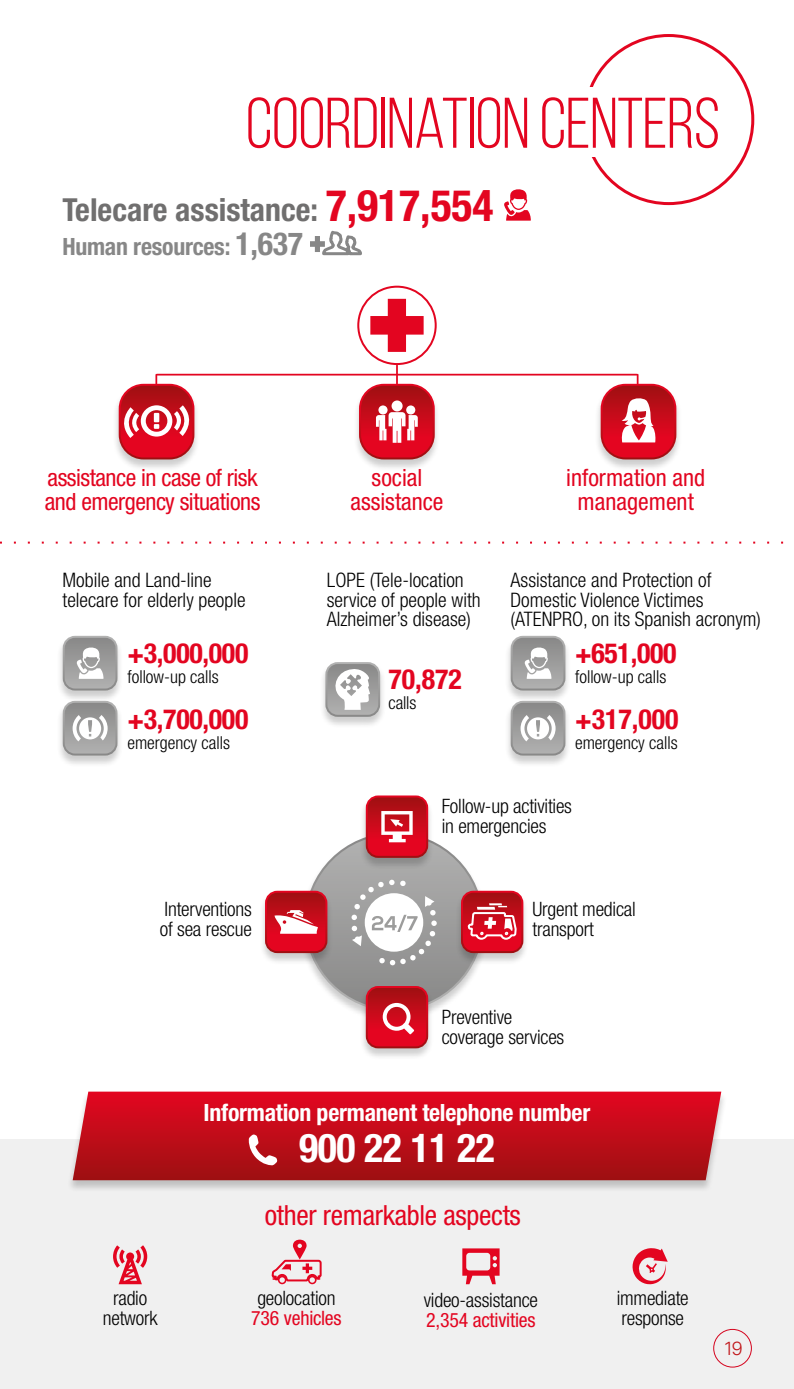
<style>
.page{position:relative;width:794px;height:1389px;background:#fff}
.page>*{position:absolute;margin:0;border:0;box-sizing:border-box;transform-origin:0 0}
.t1{font:71.4px "Bebas Neue";letter-spacing:-.01em;color:#e30520}
.t2{font:700 condensed 39.8px "Helvetica Neue";letter-spacing:-.01em;color:#fff}
.t3{font:700 condensed 31.8px "Helvetica Neue";color:#706f6f}
.t4{font:700 condensed 27.8px "Helvetica Neue";letter-spacing:-.01em;color:#e30520}
.t5{font:condensed 27.8px "Helvetica Neue";letter-spacing:-.01em;color:#e30520}
.t6{font:condensed 23.8px/23.8px "Helvetica Neue";letter-spacing:-.01em;color:#e30520;text-align:center}
.t7{font:700 condensed 23.8px "Helvetica Neue";letter-spacing:-.01em;color:#fff}
.t8{font:700 condensed 23.8px "Helvetica Neue";letter-spacing:-.01em;color:#878787}
.t9{font:300 condensed 20px/19.8px "Helvetica Neue";color:#000}
.t10{font:300 condensed 19.8px/19.8px "Helvetica Neue";letter-spacing:-.01em;color:#000}
.t11{font:condensed 19.8px "Helvetica Neue";letter-spacing:-.01em;color:#e30520}
.t12{font:300 19.8px "SF Compact Display";color:#cd171a}
.t13{font:300 condensed 17.8px "Helvetica Neue";color:#000}
.s1{font-size:43.6px;color:#e30520}
.s2{font-size:31.8px}
</style>
<div class="page">
<div style="left:0;top:1140px;width:794px;height:249px;background:#f0f0f0"></div>
<svg style="left:113px;top:1245px;width:34px;height:39px"></svg>
<svg style="left:271px;top:1240px;width:51px;height:44px"></svg>
<svg style="left:632px;top:1248px;width:35px;height:36px"></svg>
<svg style="left:462px;top:1248px;width:37px;height:36px"></svg>
<svg style="left:310px;top:230px;width:52px;height:26px"></svg>
<svg style="left:504px;top:189px;width:27px;height:32px"></svg>
<svg style="left:0;top:542px;width:784px;height:2px"></svg>
<hr style="left:157px;top:374px;width:480px;height:2px;background:#e30520">
<svg style="left:370px;top:299px;width:53px;height:53px"></svg>
<div style="left:112px;top:383px;width:88px;height:88px;background:#000;opacity:.2"></div>
<div style="left:594px;top:383px;width:88px;height:88px;background:#000;opacity:.2"></div>
<svg style="left:601px;top:375px;width:74px;height:83px"></svg>
<svg style="left:116px;top:375px;width:81px;height:83px"></svg>
<div style="left:353px;top:383px;width:87px;height:88px;background:#000;opacity:.2"></div>
<svg style="left:360px;top:365px;width:74px;height:93px"></svg>
<div style="left:357px;top:286px;width:80px;height:79px;border:2px solid #e30520;border-radius:50%"></div>
<div style="left:57px;top:635px;width:66px;height:67px;background:#000;opacity:.2"></div>
<div style="left:63px;top:636px;width:54px;height:55px;border:2px solid #fff;border-radius:11px"></div>
<svg style="left:64px;top:637px;width:52px;height:53px;background:#acacac"></svg>
<div style="left:504px;top:635px;width:67px;height:67px;background:#000;opacity:.2"></div>
<div style="left:511px;top:636px;width:54px;height:55px;border:2px solid #fff;border-radius:11px"></div>
<svg style="left:512px;top:637px;width:52px;height:53px;background:#acacac"></svg>
<div style="left:57px;top:700px;width:66px;height:67px;background:#000;opacity:.2"></div>
<div style="left:63px;top:701px;width:54px;height:55px;border:2px solid #fff;border-radius:11px"></div>
<svg style="left:64px;top:702px;width:52px;height:53px"></svg>
<div style="left:504px;top:700px;width:67px;height:67px;background:#000;opacity:.2"></div>
<div style="left:511px;top:701px;width:54px;height:55px;border:2px solid #fff;border-radius:11px"></div>
<svg style="left:512px;top:702px;width:52px;height:53px"></svg>
<div style="left:319px;top:661px;width:67px;height:67px;background:#000;opacity:.2"></div>
<div style="left:325px;top:662px;width:55px;height:55px;border:2px solid #fff;border-radius:11px"></div>
<svg style="left:326px;top:663px;width:53px;height:53px"></svg>
<div style="left:67px;top:1091px;width:660px;height:101px;background:#000;opacity:.2"></div>
<svg style="left:73px;top:1092px;width:648px;height:88px;background:#c1101d"></svg>
<svg style="left:248px;top:1134px;width:30px;height:31px"></svg>
<div style="left:298px;top:832px;width:191px;height:191px;background:#000;opacity:.2"></div>
<div style="left:306px;top:834px;width:176px;height:176px;background:linear-gradient(to bottom,#adacac,#8e8e8d);border-radius:88px"></div>
<div style="left:359px;top:795px;width:75px;height:75px;background:#000;opacity:.2"></div>
<div style="left:366px;top:795px;width:62px;height:63px;border:2px solid #fff;border-radius:11px"></div>
<div style="left:455px;top:890px;width:74px;height:75px;background:#000;opacity:.2"></div>
<div style="left:461px;top:891px;width:62px;height:62px;border:2px solid #fff;border-radius:11px"></div>
<svg style="left:462px;top:892px;width:60px;height:60px;background:#d1303e"></svg>
<svg style="left:367px;top:796px;width:60px;height:61px;background:#d12c3b"></svg>
<div style="left:259px;top:890px;width:75px;height:75px;background:#000;opacity:.2"></div>
<div style="left:265px;top:891px;width:62px;height:62px;border:2px solid #fff;border-radius:11px"></div>
<svg style="left:266px;top:892px;width:60px;height:60px;background:#d23543"></svg>
<div style="left:359px;top:985px;width:75px;height:75px;background:#000;opacity:.2"></div>
<div style="left:366px;top:986px;width:62px;height:62px;border:2px solid #fff;border-radius:11px"></div>
<svg style="left:367px;top:987px;width:60px;height:60px;background:#ce2333"></svg>
<svg style="left:351px;top:880px;width:86px;height:85px"></svg>
<h1 class="t1" style="left:246px;top:85px;width:476px">COORDINATION CENTERS</h1>
<h3 class="t3" style="left:62px;top:190px;width:433px">Telecare assistance: <span class="s1">7,917,554</span></h3>
<p class="t8" style="left:62px;top:232px;width:242px">Human resources: <span class="s2">1,637</span></p>
<p class="t6" style="left:45px;top:466px;width:217px;text-align:left">assistance in case of risk and emergency situations</p>
<p class="t6" style="left:350px;top:466px;width:95px">social assistance</p>
<p class="t6" style="left:566px;top:466px;width:140px">information and management</p>
<p class="t9" style="left:63px;top:570px;width:184px">Mobile and Land-line telecare for elderly people</p>
<h3 class="t4" style="left:127px;top:637px;width:122px">+3,000,000</h3>
<p class="t13" style="left:127px;top:666px;width:93px">follow-up calls</p>
<p class="t9" style="left:327px;top:570px;width:155px">LOPE (Tele-location service of people with<br>Alzheimer’s disease)</p>
<p class="t9" style="left:510px;top:570px;width:252px">Assistance and Protection of<br>Domestic Violence Victimes (ATENPRO, on its Spanish acronym)</p>
<p class="t13" style="left:575px;top:666px;width:93px">follow-up calls</p>
<h3 class="t4" style="left:575px;top:637px;width:103px">+651,000</h3>
<h3 class="t4" style="left:388px;top:662px;width:75px">70,872</h3>
<h3 class="t4" style="left:127px;top:703px;width:122px">+3,700,000</h3>
<p class="t13" style="left:388px;top:692px;width:29px">calls</p>
<h3 class="t4" style="left:575px;top:703px;width:105px">+317,000</h3>
<p class="t13" style="left:127px;top:733px;width:104px">emergency calls</p>
<p class="t13" style="left:575px;top:733px;width:104px">emergency calls</p>
<p class="t10" style="left:442px;top:796px;width:132px">Follow-up activities in emergencies</p>
<p class="t10" style="left:160px;top:899px;width:94px">Interventions of sea rescue</p>
<p class="t10" style="left:532px;top:899px;width:105px">Urgent medical transport</p>
<p class="t10" style="left:442px;top:1007px;width:124px">Preventive coverage services</p>
<p class="t7" style="left:204px;top:1098px;width:388px">Information permanent telephone number</p>
<h2 class="t2" style="left:299px;top:1124px;width:197px">900 22 11 22</h2>
<h3 class="t5" style="left:265px;top:1199px;width:257px">other remarkable aspects</h3>
<p class="t10" style="left:103px;top:1288px;width:56px;text-align:center">radio network</p>
<p class="t10" style="left:257px;top:1288px;width:80px">geolocation</p>
<p class="t11" style="left:251px;top:1307px;width:92px">736 vehicles</p>
<p class="t10" style="left:424px;top:1290px;width:116px">video-assistance</p>
<p class="t11" style="left:426px;top:1309px;width:111px">2,354 activities</p>
<p class="t10" style="left:616px;top:1288px;width:74px">immediate response</p>
<p class="t12" style="left:724px;top:1336px;width:20px">19</p>
</div>
